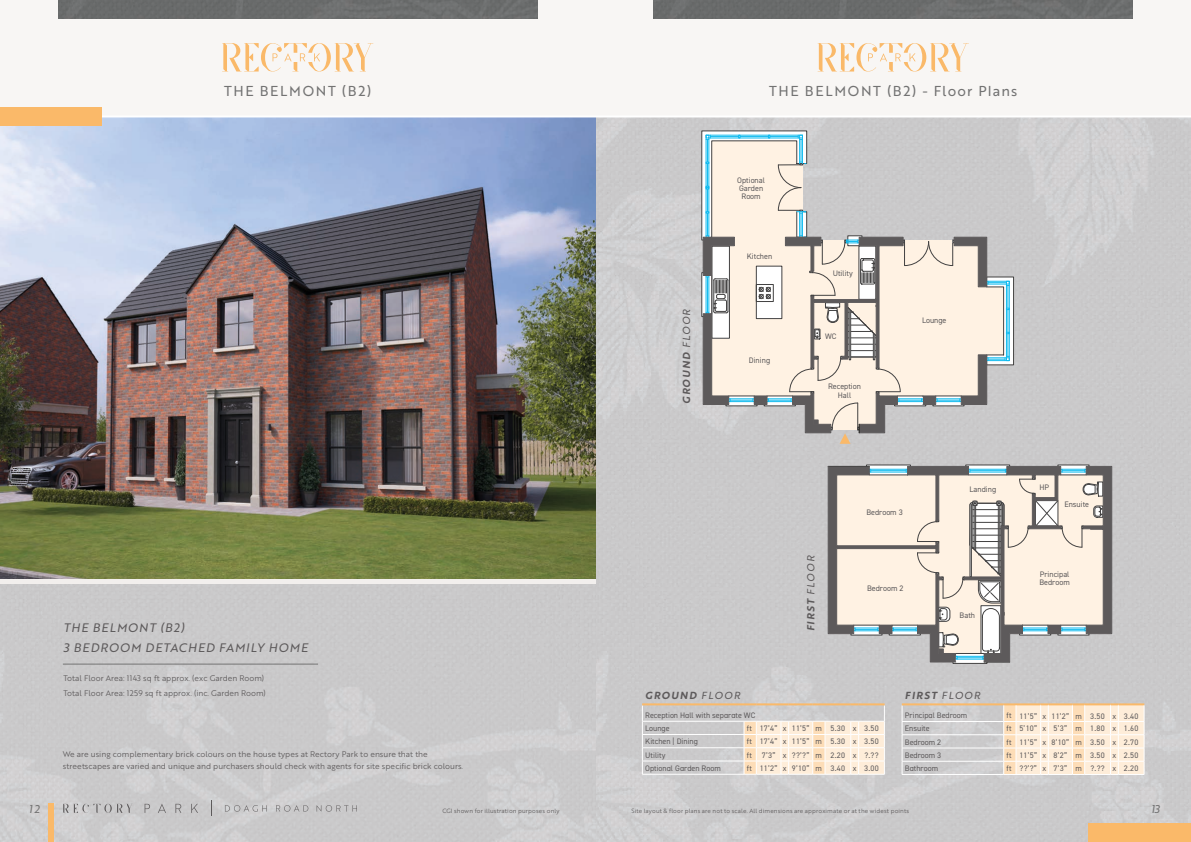
<style>
.page{position:relative;width:1191px;height:842px;background:#fff}
.page>*{position:absolute;margin:0;border:0;box-sizing:border-box;transform-origin:0 0}
.t1{font:14px "Brother 1816 Regular";letter-spacing:.12em;color:#737373}
.t2{font:12px "Brother 1816 Regular Italic";letter-spacing:.09em;color:#5d5a5b}
.t3{font:11px "Brother 1816 Regular Italic";color:#737373}
.t4{font:10px "Brother 1816 Bold Italic";letter-spacing:.14em;color:#5d5a5b}
.t5{font:8px/8px "DIN2014";color:#5d5a5b;text-align:center}
.t6{font:8px/12px "Brother 1816 Book";color:#5d5a5b}
.t7{font:6px "Brother 1816 Book";letter-spacing:.025em;color:#5d5a5b}
.s1{font-family:"Brother 1816 Regular Italic"}
</style>
<div class="page">
<img style="left:595px;top:117px;width:596px;height:725px">
<div style="left:0;top:0;width:1191px;height:117px;background:#f8f6f4"></div>
<div style="left:58px;top:0;width:479px;height:19px;background:#6a6c6c"></div>
<div style="left:653px;top:0;width:479px;height:19px;background:#6a6c6c"></div>
<div style="left:48px;top:803px;width:6px;height:39px;background:#fab969"></div>
<img style="left:0;top:117px;width:595px;height:461px">
<hr style="left:642px;top:721px;width:102px;height:1px;background:#fff">
<hr style="left:642px;top:734px;width:102px;height:1px;background:#fff">
<hr style="left:642px;top:747px;width:102px;height:1px;background:#fff">
<hr style="left:642px;top:761px;width:102px;height:1px;background:#fff">
<hr style="left:642px;top:774px;width:102px;height:1px;background:#fff">
<svg style="left:642px;top:705px;width:1px;height:69px"></svg>
<hr style="left:642px;top:703px;width:102px;height:2px;background:#fab969">
<svg style="left:744px;top:703px;width:141px;height:72px;background:#f2e4d3"></svg>
<hr style="left:902px;top:721px;width:101px;height:1px;background:#fff">
<hr style="left:902px;top:734px;width:101px;height:1px;background:#fff">
<hr style="left:902px;top:748px;width:101px;height:1px;background:#fff">
<hr style="left:902px;top:761px;width:101px;height:1px;background:#fff">
<hr style="left:902px;top:774px;width:101px;height:1px;background:#fff">
<svg style="left:902px;top:705px;width:1px;height:69px"></svg>
<hr style="left:902px;top:703px;width:101px;height:2px;background:#fab969">
<svg style="left:1003px;top:703px;width:141px;height:72px;background:#fdebd5"></svg>
<hr style="left:0;top:115px;width:1191px;height:2px;background:#fff">
<svg style="left:316px;top:805px;width:41px;height:7px"></svg>
<svg style="left:63px;top:804px;width:69px;height:9px"></svg>
<svg style="left:145px;top:804px;width:5px;height:9px"></svg>
<svg style="left:158px;top:804px;width:8px;height:9px"></svg>
<svg style="left:175px;top:804px;width:6px;height:9px"></svg>
<svg style="left:191px;top:804px;width:7px;height:9px"></svg>
<svg style="left:225px;top:805px;width:42px;height:7px"></svg>
<svg style="left:276px;top:805px;width:32px;height:7px"></svg>
<svg style="left:211px;top:800px;width:1px;height:16px"></svg>
<svg style="left:817px;top:43px;width:151px;height:29px"></svg>
<svg style="left:222px;top:43px;width:151px;height:29px"></svg>
<div style="left:1089px;top:823px;width:102px;height:19px;background:#fab969"></div>
<div style="left:0;top:107px;width:102px;height:19px;background:#fab969"></div>
<svg style="left:701px;top:131px;width:411px;height:533px;background:#d3cfcb"></svg>
<hr style="left:63px;top:664px;width:255px;height:1px;background:#737373">
<p class="t1" style="left:224px;top:80px;width:149px">THE BELMONT (B2)</p>
<p class="t1" style="left:769px;top:80px;width:250px">THE BELMONT (B2) - Floor Plans</p>
<p class="t5" style="left:737px;top:176px;width:29px">Optional<br>Garden<br>Room</p>
<p class="t2" style="left:63px;top:618px;width:122px">THE BELMONT (B2)</p>
<p class="t2" style="left:63px;top:638px;width:246px">3 BEDROOM DETACHED FAMILY HOME</p>
<p class="t6" style="left:63px;top:672px;width:202px">Total Floor Area: 1143 sq ft approx. (exc Garden Room)</p>
<p class="t6" style="left:63px;top:687px;width:204px">Total Floor Area: 1259 sq ft approx. (inc. Garden Room)</p>
<p class="t6" style="left:63px;top:748px;width:402px">We are using complementary brick colours on the house types at Rectory Park to ensure that the streetscapes are varied and unique and purchasers should check with agents for site specific brick colours.</p>
<p class="t4" style="left:679px;top:404px;width:97px;rotate:-90deg">GROUND <span class="s1">FLOOR</span></p>
<p class="t5" style="left:747px;top:252px;width:27px">Kitchen</p>
<p class="t5" style="left:749px;top:356px;width:23px">Dining</p>
<p class="t5" style="left:832px;top:269px;width:22px">Utility</p>
<p class="t5" style="left:825px;top:332px;width:13px">WC</p>
<p class="t5" style="left:828px;top:382px;width:34px;line-height:9px">Reception<br>Hall</p>
<p class="t5" style="left:922px;top:316px;width:26px">Lounge</p>
<p class="t4" style="left:803px;top:631px;width:77px;rotate:-90deg">FIRST <span class="s1">FLOOR</span></p>
<p class="t5" style="left:866px;top:508px;width:38px">Bedroom 3</p>
<p class="t5" style="left:867px;top:584px;width:38px">Bedroom 2</p>
<p class="t5" style="left:969px;top:485px;width:28px">Landing</p>
<p class="t5" style="left:959px;top:611px;width:17px">Bath</p>
<p class="t5" style="left:1039px;top:483px;width:11px">HP</p>
<p class="t5" style="left:1064px;top:500px;width:26px">Ensuite</p>
<p class="t5" style="left:1039px;top:570px;width:32px;text-align:left">Principal<br>Bedroom</p>
<p class="t4" style="left:645px;top:687px;width:96px">GROUND <span class="s1">FLOOR</span></p>
<p class="t5" style="left:645px;top:711px;width:112px">Reception Hall with separate WC</p>
<p class="t5" style="left:645px;top:724px;width:26px">Lounge</p>
<p class="t5" style="left:747px;top:724px;width:7px">ft</p>
<p class="t5" style="left:759px;top:724px;width:19px">17’4”</p>
<p class="t5" style="left:783px;top:724px;width:5px">x</p>
<p class="t5" style="left:791px;top:724px;width:19px">11’5”</p>
<p class="t5" style="left:815px;top:724px;width:8px">m</p>
<p class="t5" style="left:830px;top:724px;width:16px">5.30</p>
<p class="t5" style="left:852px;top:724px;width:5px">x</p>
<p class="t5" style="left:864px;top:724px;width:16px">3.50</p>
<p class="t5" style="left:645px;top:737px;width:54px">Kitchen | Dining</p>
<p class="t5" style="left:747px;top:737px;width:7px">ft</p>
<p class="t5" style="left:759px;top:737px;width:19px">17’4”</p>
<p class="t5" style="left:783px;top:737px;width:5px">x</p>
<p class="t5" style="left:791px;top:737px;width:19px">11’5”</p>
<p class="t5" style="left:815px;top:737px;width:8px">m</p>
<p class="t5" style="left:830px;top:737px;width:16px">5.30</p>
<p class="t5" style="left:852px;top:737px;width:5px">x</p>
<p class="t5" style="left:864px;top:737px;width:16px">3.50</p>
<p class="t5" style="left:645px;top:751px;width:22px">Utility</p>
<p class="t5" style="left:747px;top:751px;width:7px">ft</p>
<p class="t5" style="left:762px;top:751px;width:15px">7’3”</p>
<p class="t5" style="left:783px;top:751px;width:5px">x</p>
<p class="t5" style="left:792px;top:751px;width:19px">??’?”</p>
<p class="t5" style="left:815px;top:751px;width:8px">m</p>
<p class="t5" style="left:830px;top:751px;width:16px">2.20</p>
<p class="t5" style="left:852px;top:751px;width:5px">x</p>
<p class="t5" style="left:864px;top:751px;width:16px">?.??</p>
<p class="t5" style="left:645px;top:764px;width:77px">Optional Garden Room</p>
<p class="t5" style="left:747px;top:764px;width:7px">ft</p>
<p class="t5" style="left:759px;top:764px;width:19px">11’2”</p>
<p class="t5" style="left:783px;top:764px;width:5px">x</p>
<p class="t5" style="left:791px;top:764px;width:19px">9’10”</p>
<p class="t5" style="left:815px;top:764px;width:8px">m</p>
<p class="t5" style="left:830px;top:764px;width:16px">3.40</p>
<p class="t5" style="left:852px;top:764px;width:5px">x</p>
<p class="t5" style="left:864px;top:764px;width:16px">3.00</p>
<p class="t4" style="left:905px;top:687px;width:77px">FIRST <span class="s1">FLOOR</span></p>
<p class="t5" style="left:905px;top:711px;width:64px">Principal Bedroom</p>
<p class="t5" style="left:1006px;top:711px;width:7px">ft</p>
<p class="t5" style="left:1019px;top:712px;width:19px">11’5”</p>
<p class="t5" style="left:1042px;top:712px;width:5px">x</p>
<p class="t5" style="left:1051px;top:712px;width:19px">11’2”</p>
<p class="t5" style="left:1075px;top:712px;width:8px">m</p>
<p class="t5" style="left:1090px;top:712px;width:16px">3.50</p>
<p class="t5" style="left:1112px;top:712px;width:5px">x</p>
<p class="t5" style="left:1123px;top:712px;width:16px">3.40</p>
<p class="t5" style="left:905px;top:724px;width:26px">Ensuite</p>
<p class="t5" style="left:1006px;top:724px;width:7px">ft</p>
<p class="t5" style="left:1019px;top:724px;width:19px">5’10”</p>
<p class="t5" style="left:1042px;top:724px;width:5px">x</p>
<p class="t5" style="left:1053px;top:724px;width:15px">5’3”</p>
<p class="t5" style="left:1075px;top:724px;width:8px">m</p>
<p class="t5" style="left:1090px;top:724px;width:16px">1.80</p>
<p class="t5" style="left:1112px;top:724px;width:5px">x</p>
<p class="t5" style="left:1123px;top:724px;width:16px">1.60</p>
<p class="t5" style="left:905px;top:738px;width:38px">Bedroom 2</p>
<p class="t5" style="left:1006px;top:738px;width:7px">ft</p>
<p class="t5" style="left:1019px;top:738px;width:19px">11’5”</p>
<p class="t5" style="left:1042px;top:738px;width:5px">x</p>
<p class="t5" style="left:1051px;top:738px;width:19px">8’10”</p>
<p class="t5" style="left:1075px;top:738px;width:8px">m</p>
<p class="t5" style="left:1090px;top:738px;width:16px">3.50</p>
<p class="t5" style="left:1112px;top:738px;width:5px">x</p>
<p class="t5" style="left:1123px;top:738px;width:16px">2.70</p>
<p class="t5" style="left:905px;top:751px;width:38px">Bedroom 3</p>
<p class="t5" style="left:1006px;top:751px;width:7px">ft</p>
<p class="t5" style="left:1019px;top:751px;width:19px">11’5”</p>
<p class="t5" style="left:1042px;top:751px;width:5px">x</p>
<p class="t5" style="left:1053px;top:751px;width:15px">8’2”</p>
<p class="t5" style="left:1075px;top:751px;width:8px">m</p>
<p class="t5" style="left:1090px;top:751px;width:16px">3.50</p>
<p class="t5" style="left:1112px;top:751px;width:5px">x</p>
<p class="t5" style="left:1123px;top:751px;width:16px">2.50</p>
<p class="t5" style="left:905px;top:764px;width:35px">Bathroom</p>
<p class="t5" style="left:1006px;top:764px;width:7px">ft</p>
<p class="t5" style="left:1019px;top:764px;width:19px">??’?”</p>
<p class="t5" style="left:1042px;top:764px;width:5px">x</p>
<p class="t5" style="left:1053px;top:764px;width:15px">7’3”</p>
<p class="t5" style="left:1075px;top:764px;width:8px">m</p>
<p class="t5" style="left:1090px;top:764px;width:16px">?.??</p>
<p class="t5" style="left:1112px;top:764px;width:5px">x</p>
<p class="t5" style="left:1123px;top:764px;width:16px">2.20</p>
<h3 class="t3" style="left:29px;top:800px;width:12px">12</h3>
<p class="t7" style="left:442px;top:806px;width:119px">CGI shown for illustration purposes only</p>
<p class="t7" style="left:631px;top:806px;width:279px">Site layout &amp; floor plans are not to scale. All dimensions are approximate or at the widest points</p>
<h3 class="t3" style="left:1151px;top:801px;width:10px">13</h3>
</div>
